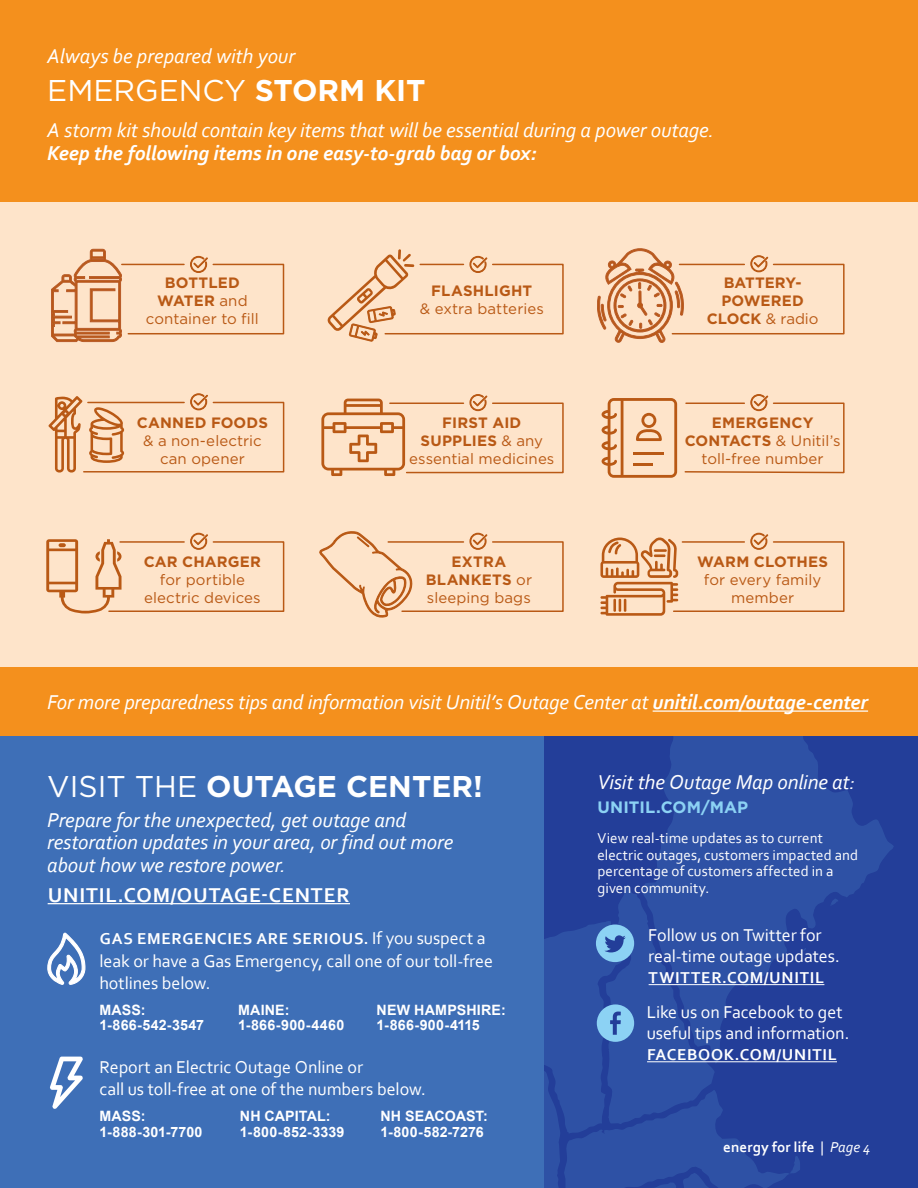
<style>
.page{position:relative;width:918px;height:1188px;background:#fff}
.page>*{position:absolute;margin:0;border:0;box-sizing:border-box;transform-origin:0 0}
.t1{font:700 30px "Gotham";color:#fff}
.t2{font:30px "Gotham";color:#fff}
.t3{font:italic 21px/22.5px "Corbel";letter-spacing:-.005em;color:#fff}
.t4{font:italic 700 21px "Corbel";letter-spacing:-.005em;color:#fff}
.t5{font:700 21px "Corbel";letter-spacing:.04em;color:#fff}
.t6{font:18px/21px "Corbel";letter-spacing:-.005em;color:#fff}
.t7{font:700 16.5px "Corbel";letter-spacing:.045em;color:#fff}
.t8{font:700 16.5px "Gotham";letter-spacing:.005em;color:#8cd2f4}
.t9{font:15px/18px "Gotham";letter-spacing:.005em;color:#b95915;text-align:center}
.t10{font:15px/16.5px "Corbel";letter-spacing:.005em;color:#fff}
.t11{font:700 15px/18px "Gotham";letter-spacing:.01em;color:#b95915;text-align:center}
.t12{font:700 15px "Corbel";letter-spacing:.01em;color:#fff}
.t13{font:700 14.25px/15px "Arial";letter-spacing:.01em;color:#fff}
.s1{font-weight:700}
.s2{font-weight:400}
.s3{font-weight:400;font-size:18px}
.s4{font-weight:400;font-style:italic}
</style>
<div class="page">
<div style="left:0;top:0;width:918px;height:203px;background:#f4901d"></div>
<div style="left:0;top:202px;width:918px;height:465px;background:#fee4ca"></div>
<div style="left:0;top:667px;width:918px;height:70px;background:#f4901d"></div>
<div style="left:0;top:737px;width:544px;height:451px;background:#3e6fb7"></div>
<div style="left:544px;top:737px;width:374px;height:451px;background:#233e99"></div>
<svg style="left:544px;top:737px;width:350px;height:451px;fill:#2e51a5"></svg>
<hr style="left:48px;top:903px;width:302px;height:1px;background:#fff">
<hr style="left:647px;top:1061px;width:190px;height:1px;background:#fff">
<svg style="left:47px;top:932px;width:39px;height:53px"></svg>
<svg style="left:50px;top:1057px;width:33px;height:52px"></svg>
<hr style="left:649px;top:984px;width:175px;height:1px;background:#fff">
<svg style="left:596px;top:925px;width:38px;height:37px"></svg>
<svg style="left:597px;top:1004px;width:37px;height:38px"></svg>
<hr style="left:653px;top:710px;width:215px;height:2px;background:#fff">
<svg style="left:602px;top:398px;width:75px;height:80px"></svg>
<svg style="left:327px;top:249px;width:237px;height:93px"></svg>
<hr style="left:420px;top:264px;width:43px;height:1px;background:#b95915">
<svg style="left:51px;top:249px;width:234px;height:93px"></svg>
<hr style="left:122px;top:264px;width:62px;height:1px;background:#b95915">
<svg style="left:597px;top:248px;width:248px;height:95px"></svg>
<hr style="left:680px;top:264px;width:64px;height:1px;background:#b95915">
<svg style="left:49px;top:393px;width:236px;height:80px"></svg>
<svg style="left:46px;top:532px;width:239px;height:81px"></svg>
<svg style="left:319px;top:531px;width:245px;height:87px"></svg>
<svg style="left:321px;top:394px;width:243px;height:82px"></svg>
<svg style="left:684px;top:394px;width:161px;height:80px"></svg>
<hr style="left:88px;top:402px;width:96px;height:1px;background:#b95915">
<hr style="left:120px;top:541px;width:64px;height:2px;background:#b95915">
<hr style="left:388px;top:541px;width:75px;height:2px;background:#b95915">
<hr style="left:390px;top:403px;width:73px;height:1px;background:#b95915">
<hr style="left:686px;top:403px;width:58px;height:1px;background:#b95915">
<svg style="left:600px;top:532px;width:245px;height:84px"></svg>
<hr style="left:682px;top:541px;width:62px;height:2px;background:#b95915">
<p class="t3" style="left:47px;top:44px;width:249px">Always be prepared with your</p>
<h1 class="t2" style="left:47px;top:71px;width:380px">EMERGENCY <span class="s1">STORM KIT</span></h1>
<p class="t3" style="left:47px;top:118px;width:668px">A storm kit should contain key items that will be essential during a power outage.</p>
<p class="t4" style="left:47px;top:140px;width:491px">Keep the following items in one easy-to-grab bag or box:</p>
<p class="t9" style="left:146px;top:273px;width:114px"><span class="s1">BOTTLED<br>WATER</span> and container to fill</p>
<p class="t11" style="left:707px;top:273px;width:113px">BATTERY-<br>POWERED<br>CLOCK <span class="s2">&amp; radio</span></p>
<p class="t11" style="left:431px;top:281px;width:103px">FLASHLIGHT</p>
<p class="t9" style="left:420px;top:299px;width:126px">&amp; extra batteries</p>
<p class="t11" style="left:137px;top:413px;width:133px">CANNED FOODS</p>
<p class="t9" style="left:143px;top:431px;width:120px">&amp; a non-electric can opener</p>
<p class="t11" style="left:144px;top:553px;width:119px">CAR CHARGER</p>
<p class="t9" style="left:144px;top:571px;width:118px">for portible electric devices</p>
<p class="t9" style="left:409px;top:413px;width:147px"><span class="s1">FIRST AID<br>SUPPLIES</span> &amp; any essential medicines</p>
<p class="t9" style="left:685px;top:413px;width:157px"><span class="s1">EMERGENCY<br>CONTACTS</span> &amp; Unitil’s toll-free number</p>
<p class="t9" style="left:426px;top:552px;width:108px"><span class="s1">EXTRA<br>BLANKETS</span> or sleeping bags</p>
<p class="t11" style="left:697px;top:552px;width:132px">WARM CLOTHES</p>
<p class="t9" style="left:704px;top:570px;width:119px">for every family member</p>
<p class="t3" style="left:47px;top:690px;width:822px">For more preparedness tips and information visit Unitil’s Outage Center at <span class="s1">unitil.com/outage-center</span></p>
<h1 class="t1" style="left:47px;top:770px;width:437px"><span class="s2">VISIT THE</span> OUTAGE CENTER!</h1>
<p class="t3" style="left:47px;top:808px;width:408px">Prepare for the unexpected, get outage and restoration updates in your area, or find out more about how we restore power.</p>
<p class="t5" style="left:48px;top:882px;width:303px">UNITIL.COM/OUTAGE-CENTER</p>
<p class="t7" style="left:100px;top:928px;width:387px">GAS EMERGENCIES ARE SERIOUS. <span class="s3">If you suspect a</span></p>
<p class="t6" style="left:99px;top:949px;width:395px;line-height:22.5px">leak or have a Gas Emergency, call one of our toll-free hotlines below.</p>
<p class="t13" style="left:99px;top:1003px;width:106px">MASS:<br>1-866-542-3547</p>
<p class="t13" style="left:238px;top:1003px;width:108px">MAINE:<br>1-866-900-4460</p>
<p class="t13" style="left:377px;top:1003px;width:131px">NEW HAMPSHIRE:<br>1-866-900-4115</p>
<p class="t6" style="left:99px;top:1055px;width:328px;line-height:22.5px">Report an Electric Outage Online or<br>call us toll-free at one of the numbers below.</p>
<p class="t13" style="left:99px;top:1108px;width:105px;line-height:16.5px">MASS:<br>1-888-301-7700</p>
<p class="t13" style="left:240px;top:1108px;width:106px;line-height:16.5px">NH CAPITAL:<br>1-800-852-3339</p>
<p class="t13" style="left:380px;top:1108px;width:109px;line-height:16.5px">NH SEACOAST:<br>1-800-582-7276</p>
<p class="t3" style="left:597px;top:770px;width:259px">Visit the Outage Map online at:</p>
<p class="t8" style="left:597px;top:798px;width:152px">UNITIL.COM/MAP</p>
<p class="t10" style="left:597px;top:830px;width:262px">View real-time updates as to current electric outages, customers impacted and percentage of customers affected in a given community.</p>
<p class="t6" style="left:648px;top:924px;width:193px">Follow us on Twitter for real-time outage updates.</p>
<p class="t7" style="left:649px;top:967px;width:177px">TWITTER.COM/UNITIL</p>
<p class="t6" style="left:647px;top:1001px;width:204px">Like us on Facebook to get useful tips and information.</p>
<p class="t7" style="left:647px;top:1045px;width:191px">FACEBOOK.COM/UNITIL</p>
<p class="t12" style="left:723px;top:1138px;width:149px">energy for life <span class="s2">|</span> <span class="s4">Page 4</span></p>
</div>
